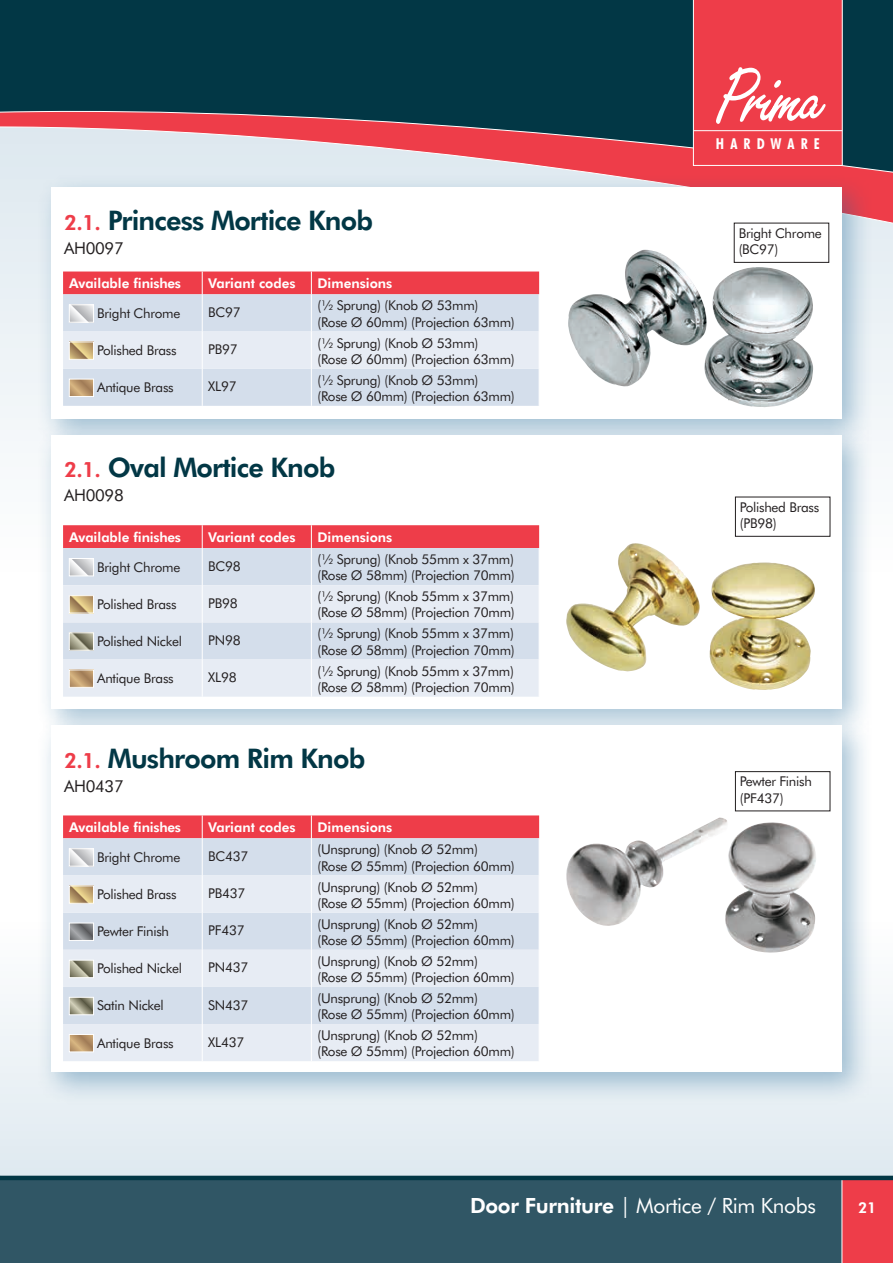
<style>
.page{position:relative;width:893px;height:1263px;background:#fff}
.page>*{position:absolute;margin:0;border:0;box-sizing:border-box;transform-origin:0 0}
.t1{font:800 27px "Futura BT";letter-spacing:-.03em;color:#023745}
.t2{font:21px "Futura BT";letter-spacing:-.015em;color:#fff}
.t3{font:16.5px "Futura BT";letter-spacing:-.02em;color:#231f20}
.t4{font:700 condensed 15px "Futura BT";letter-spacing:.41em;color:#fff}
.t5{font:800 15px "Futura BT";color:#fff}
.t6{font:13.5px/16.2px "Futura BT";letter-spacing:-.02em;color:#231f20}
.t7{font:800 13.5px "Futura BT";color:#fff}
.s1{font-size:21px;color:#ee3d49}
.s2{font-weight:800}
</style>
<div class="page">
<div style="left:0;top:0;width:893px;height:580px;background:#f2f6f9"></div>
<div style="left:0;top:1001px;width:893px;height:175px;background:#e4edf2"></div>
<div style="left:0;top:0;width:893px;height:108px;background:#023745"></div>
<svg style="left:0;top:108px;width:893px;height:130px;background:#ae818b"></svg>
<svg style="left:693px;top:0;width:150px;height:166px;background:#ef515c"></svg>
<hr style="left:693px;top:130px;width:149px;height:1px;background:#fff">
<div style="left:0;top:1178px;width:893px;height:85px;background:#305665"></div>
<div style="left:842px;top:1178px;width:51px;height:85px;background:#ee3d49"></div>
<hr style="left:841px;top:1178px;width:1px;height:85px;background:#fff">
<hr style="left:0;top:1176px;width:893px;height:4px;background:#023745">
<div style="left:36px;top:173px;width:838px;height:279px;background:#1d6696;opacity:.4"></div>
<div style="left:51px;top:188px;width:790px;height:231px;background:#fff"></div>
<div style="left:36px;top:420px;width:838px;height:322px;background:#1d6696;opacity:.4"></div>
<div style="left:51px;top:435px;width:790px;height:274px;background:#fff"></div>
<div style="left:36px;top:710px;width:838px;height:395px;background:#1d6696;opacity:.4"></div>
<div style="left:51px;top:725px;width:790px;height:347px;background:#fff"></div>
<div style="left:63px;top:294px;width:476px;height:112px;background:#d4deeb"></div>
<div style="left:63px;top:331px;width:476px;height:38px;background:#e7ecf4"></div>
<div style="left:63px;top:271px;width:476px;height:23px;background:#ee3d49"></div>
<hr style="left:202px;top:294px;width:1px;height:37px;background:#fff">
<hr style="left:311px;top:294px;width:1px;height:37px;background:#fff">
<hr style="left:202px;top:331px;width:1px;height:38px;background:#fff">
<hr style="left:311px;top:331px;width:1px;height:38px;background:#fff">
<hr style="left:202px;top:369px;width:1px;height:37px;background:#fff">
<hr style="left:311px;top:369px;width:1px;height:37px;background:#fff">
<svg style="left:71px;top:307px;width:21px;height:13px"></svg>
<div style="left:69px;top:305px;width:25px;height:17px;border:1px solid #fff"></div>
<svg style="left:71px;top:344px;width:21px;height:14px"></svg>
<div style="left:69px;top:342px;width:25px;height:18px;border:1px solid #fff"></div>
<svg style="left:71px;top:381px;width:21px;height:14px"></svg>
<div style="left:69px;top:379px;width:25px;height:18px;border:1px solid #fff"></div>
<div style="left:63px;top:548px;width:476px;height:37px;background:#d4deeb"></div>
<svg style="left:63px;top:585px;width:476px;height:112px;background:#e1e7f1"></svg>
<div style="left:63px;top:525px;width:476px;height:23px;background:#ee3d49"></div>
<hr style="left:202px;top:548px;width:1px;height:37px;background:#fff">
<hr style="left:311px;top:548px;width:1px;height:37px;background:#fff">
<hr style="left:202px;top:585px;width:1px;height:37px;background:#fff">
<hr style="left:311px;top:585px;width:1px;height:37px;background:#fff">
<hr style="left:202px;top:622px;width:1px;height:37px;background:#fff">
<hr style="left:311px;top:622px;width:1px;height:37px;background:#fff">
<hr style="left:202px;top:659px;width:1px;height:38px;background:#fff">
<hr style="left:311px;top:659px;width:1px;height:38px;background:#fff">
<svg style="left:71px;top:560px;width:21px;height:14px"></svg>
<div style="left:69px;top:558px;width:25px;height:18px;border:1px solid #fff"></div>
<svg style="left:71px;top:597px;width:21px;height:14px"></svg>
<div style="left:69px;top:595px;width:25px;height:18px;border:1px solid #fff"></div>
<svg style="left:71px;top:634px;width:21px;height:14px"></svg>
<div style="left:69px;top:632px;width:25px;height:18px;border:1px solid #fff"></div>
<svg style="left:71px;top:672px;width:21px;height:14px"></svg>
<div style="left:69px;top:670px;width:25px;height:18px;border:1px solid #fff"></div>
<div style="left:63px;top:838px;width:476px;height:37px;background:#d4deeb"></div>
<svg style="left:63px;top:875px;width:476px;height:186px;background:#dfe6f0"></svg>
<div style="left:63px;top:815px;width:476px;height:23px;background:#ee3d49"></div>
<hr style="left:202px;top:838px;width:1px;height:37px;background:#fff">
<hr style="left:311px;top:838px;width:1px;height:37px;background:#fff">
<hr style="left:202px;top:875px;width:1px;height:37px;background:#fff">
<hr style="left:311px;top:875px;width:1px;height:37px;background:#fff">
<hr style="left:202px;top:912px;width:1px;height:38px;background:#fff">
<hr style="left:311px;top:912px;width:1px;height:38px;background:#fff">
<hr style="left:202px;top:950px;width:1px;height:37px;background:#fff">
<hr style="left:311px;top:950px;width:1px;height:37px;background:#fff">
<hr style="left:202px;top:987px;width:1px;height:37px;background:#fff">
<hr style="left:311px;top:987px;width:1px;height:37px;background:#fff">
<hr style="left:202px;top:1024px;width:1px;height:37px;background:#fff">
<hr style="left:311px;top:1024px;width:1px;height:37px;background:#fff">
<svg style="left:71px;top:850px;width:21px;height:14px"></svg>
<div style="left:69px;top:848px;width:25px;height:18px;border:1px solid #fff"></div>
<svg style="left:71px;top:888px;width:21px;height:13px"></svg>
<div style="left:69px;top:886px;width:25px;height:17px;border:1px solid #fff"></div>
<svg style="left:71px;top:925px;width:21px;height:14px"></svg>
<div style="left:69px;top:923px;width:25px;height:18px;border:1px solid #fff"></div>
<svg style="left:71px;top:962px;width:21px;height:14px"></svg>
<div style="left:69px;top:960px;width:25px;height:18px;border:1px solid #fff"></div>
<svg style="left:71px;top:999px;width:21px;height:14px"></svg>
<div style="left:69px;top:997px;width:25px;height:18px;border:1px solid #fff"></div>
<svg style="left:71px;top:1036px;width:21px;height:14px"></svg>
<div style="left:69px;top:1034px;width:25px;height:18px;border:1px solid #fff"></div>
<div style="left:735px;top:771px;width:95px;height:40px;border:1px solid #231f20"></div>
<img style="left:568px;top:250px;width:246px;height:157px">
<div style="left:734px;top:223px;width:95px;height:39px;background:#fff"></div>
<div style="left:734px;top:223px;width:95px;height:40px;border:1px solid #231f20"></div>
<img style="left:566px;top:543px;width:249px;height:147px">
<img style="left:566px;top:817px;width:250px;height:136px">
<h1 class="t1" style="left:64px;top:204px;width:310px"><span class="s1">2.1.</span> Princess Mortice Knob</h1>
<p class="t3" style="left:64px;top:238px;width:61px">AH0097</p>
<p class="t7" style="left:69px;top:275px;width:114px">Available finishes</p>
<p class="t7" style="left:208px;top:275px;width:89px">Variant codes</p>
<p class="t7" style="left:317px;top:275px;width:77px">Dimensions</p>
<p class="t6" style="left:97px;top:305px;width:85px">Bright Chrome</p>
<p class="t6" style="left:208px;top:304px;width:34px">BC97</p>
<p class="t6" style="left:317px;top:297px;width:199px">(½ Sprung) (Knob Ø 53mm)<br>(Rose Ø 60mm) (Projection 63mm)</p>
<p class="t6" style="left:97px;top:342px;width:81px">Polished Brass</p>
<p class="t6" style="left:208px;top:341px;width:31px">PB97</p>
<p class="t6" style="left:317px;top:335px;width:199px">(½ Sprung) (Knob Ø 53mm)<br>(Rose Ø 60mm) (Projection 63mm)</p>
<p class="t6" style="left:97px;top:379px;width:78px">Antique Brass</p>
<p class="t6" style="left:208px;top:378px;width:30px">XL97</p>
<p class="t6" style="left:317px;top:372px;width:199px">(½ Sprung) (Knob Ø 53mm)<br>(Rose Ø 60mm) (Projection 63mm)</p>
<h1 class="t1" style="left:64px;top:451px;width:273px"><span class="s1">2.1.</span> Oval Mortice Knob</h1>
<p class="t3" style="left:64px;top:485px;width:61px">AH0098</p>
<p class="t7" style="left:69px;top:529px;width:114px">Available finishes</p>
<p class="t7" style="left:208px;top:529px;width:89px">Variant codes</p>
<p class="t7" style="left:317px;top:529px;width:77px">Dimensions</p>
<p class="t6" style="left:97px;top:559px;width:85px">Bright Chrome</p>
<p class="t6" style="left:208px;top:558px;width:34px">BC98</p>
<p class="t6" style="left:317px;top:551px;width:199px">(½ Sprung) (Knob 55mm x 37mm) (Rose Ø 58mm) (Projection 70mm)</p>
<p class="t6" style="left:97px;top:596px;width:81px">Polished Brass</p>
<p class="t6" style="left:208px;top:595px;width:31px">PB98</p>
<p class="t6" style="left:317px;top:588px;width:199px">(½ Sprung) (Knob 55mm x 37mm) (Rose Ø 58mm) (Projection 70mm)</p>
<p class="t6" style="left:97px;top:633px;width:86px">Polished Nickel</p>
<p class="t6" style="left:208px;top:632px;width:34px">PN98</p>
<p class="t6" style="left:317px;top:625px;width:199px">(½ Sprung) (Knob 55mm x 37mm) (Rose Ø 58mm) (Projection 70mm)</p>
<p class="t6" style="left:97px;top:670px;width:78px">Antique Brass</p>
<p class="t6" style="left:208px;top:669px;width:30px">XL98</p>
<p class="t6" style="left:317px;top:662px;width:199px">(½ Sprung) (Knob 55mm x 37mm) (Rose Ø 58mm) (Projection 70mm)</p>
<h1 class="t1" style="left:64px;top:741px;width:303px"><span class="s1">2.1.</span> Mushroom Rim Knob</h1>
<p class="t3" style="left:64px;top:776px;width:61px">AH0437</p>
<p class="t7" style="left:69px;top:819px;width:114px">Available finishes</p>
<p class="t7" style="left:208px;top:819px;width:89px">Variant codes</p>
<p class="t7" style="left:317px;top:819px;width:77px">Dimensions</p>
<p class="t6" style="left:97px;top:849px;width:85px">Bright Chrome</p>
<p class="t6" style="left:208px;top:848px;width:42px">BC437</p>
<p class="t6" style="left:317px;top:841px;width:199px">(Unsprung) (Knob Ø 52mm)<br>(Rose Ø 55mm) (Projection 60mm)</p>
<p class="t6" style="left:97px;top:886px;width:81px">Polished Brass</p>
<p class="t6" style="left:208px;top:885px;width:39px">PB437</p>
<p class="t6" style="left:317px;top:878px;width:199px">(Unsprung) (Knob Ø 52mm)<br>(Rose Ø 55mm) (Projection 60mm)</p>
<p class="t6" style="left:97px;top:923px;width:73px">Pewter Finish</p>
<p class="t6" style="left:208px;top:922px;width:38px">PF437</p>
<p class="t6" style="left:317px;top:916px;width:199px">(Unsprung) (Knob Ø 52mm)<br>(Rose Ø 55mm) (Projection 60mm)</p>
<p class="t6" style="left:97px;top:960px;width:86px">Polished Nickel</p>
<p class="t6" style="left:208px;top:959px;width:42px">PN437</p>
<p class="t6" style="left:317px;top:953px;width:199px">(Unsprung) (Knob Ø 52mm)<br>(Rose Ø 55mm) (Projection 60mm)</p>
<p class="t6" style="left:97px;top:997px;width:68px">Satin Nickel</p>
<p class="t6" style="left:208px;top:996px;width:42px">SN437</p>
<p class="t6" style="left:317px;top:990px;width:199px">(Unsprung) (Knob Ø 52mm)<br>(Rose Ø 55mm) (Projection 60mm)</p>
<p class="t6" style="left:97px;top:1034px;width:78px">Antique Brass</p>
<p class="t6" style="left:208px;top:1034px;width:38px">XL437</p>
<p class="t6" style="left:317px;top:1027px;width:199px">(Unsprung) (Knob Ø 52mm)<br>(Rose Ø 55mm) (Projection 60mm)</p>
<p class="t4" style="left:716px;top:134px;width:105px">HARDWARE</p>
<p class="t6" style="left:739px;top:225px;width:85px">Bright Chrome (BC97)</p>
<p class="t6" style="left:740px;top:499px;width:81px">Polished Brass (PB98)</p>
<p class="t6" style="left:740px;top:773px;width:73px">Pewter Finish (PF437)</p>
<h2 class="t2" style="left:470px;top:1193px;width:348px"><span class="s2">Door Furniture</span> | Mortice / Rim Knobs</h2>
<p class="t5" style="left:858px;top:1199px;width:20px">21</p>
</div>
